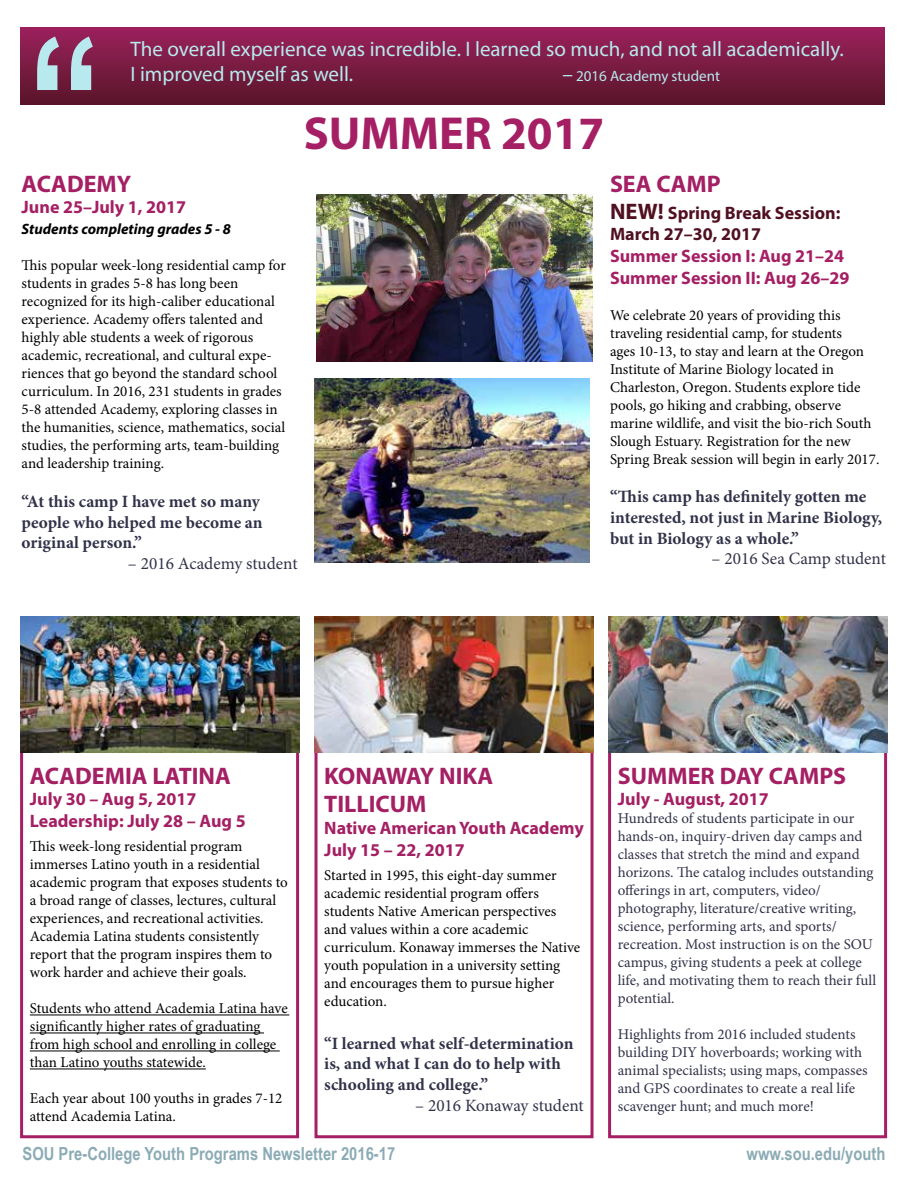
<style>
.page{position:relative;width:918px;height:1188px;background:#fff}
.page>*{position:absolute;margin:0;border:0;box-sizing:border-box;transform-origin:0 0}
.t1{font:700 180px "Arial Narrow";color:#b7e9ef}
.t2{font:700 46.5px "Myriad Pro";color:#a41f63}
.t3{font:700 24px/28.8px "Myriad Pro";color:#a41f63}
.t4{font:21px/25.2px "Myriad Pro";color:#b7e9ef}
.t5{font:700 18px/21.6px "Myriad Pro";color:#a41f63}
.t6{font:700 18px "Arial Narrow";color:#8babb5}
.t7{font:700 18px/21.6px "Myriad Pro";color:#501021}
.t8{font:700 17.25px/20.7px "Minion Pro";color:#313249}
.t9{font:17.25px "Minion Pro";color:#313249}
.t10{font:15px/18px "Minion Pro";color:#000}
.t11{font:15px/18px "Minion Pro";color:#313249}
.t12{font:italic 700 15px "Myriad Pro";color:#000}
.t13{font:15px "Myriad Pro";color:#b7e9ef}
.s1{font-size:21px}
.s2{font-size:22.5px}
</style>
<div class="page">
<div style="left:21px;top:27px;width:864px;height:78px;background:linear-gradient(to bottom,#9c215d,#581529)"></div>
<hr style="left:30px;top:1015px;width:259px;height:1px;background:#000">
<hr style="left:30px;top:1033px;width:234px;height:1px;background:#000">
<hr style="left:30px;top:1051px;width:250px;height:1px;background:#000">
<hr style="left:30px;top:1069px;width:176px;height:1px;background:#000">
<div style="left:20px;top:616px;width:279px;height:522px;border:3px solid #a41f63"></div>
<img style="left:20px;top:616px;width:279px;height:136px">
<div style="left:315px;top:616px;width:279px;height:522px;border:3px solid #a41f63"></div>
<img style="left:315px;top:616px;width:279px;height:136px">
<div style="left:608px;top:616px;width:279px;height:522px;border:3px solid #a41f63"></div>
<img style="left:608px;top:617px;width:279px;height:135px">
<img style="left:316px;top:195px;width:276px;height:166px">
<img style="left:315px;top:378px;width:274px;height:184px">
<h1 class="t1" style="left:28px;top:-34px;width:75px">“</h1>
<h3 class="t4" style="left:131px;top:36px;width:715px">The overall experience was incredible. I learned so much, and not all academically.<br>I improved myself as well.</h3>
<p class="t13" style="left:563px;top:67px;width:159px"><span class="s1">–</span> 2016 Academy student</p>
<h2 class="t2" style="left:304px;top:103px;width:302px">SUMMER 2017</h2>
<h3 class="t3" style="left:22px;top:169px;width:111px">ACADEMY</h3>
<p class="t5" style="left:22px;top:196px;width:166px">June 25–July 1, 2017</p>
<p class="t12" style="left:22px;top:219px;width:211px">Students completing grades 5 - 8</p>
<p class="t10" style="left:22px;top:256px;width:266px">This popular week-long residential camp for students in grades 5-8 has long been recognized for its high-caliber educational experience. Academy offers talented and highly able students a week of rigorous academic, recreational, and cultural expe&shy;riences that go beyond the standard school curriculum. In 2016, 231 students in grades 5-8 attended Academy, exploring classes in the humanities, science, mathematics, social studies, the performing arts, team-building and leadership training.</p>
<p class="t8" style="left:22px;top:491px;width:243px">“At this camp I have met so many people who helped me become an original person.”</p>
<p class="t9" style="left:128px;top:552px;width:171px">– 2016 Academy student</p>
<h3 class="t3" style="left:610px;top:169px;width:112px">SEA CAMP</h3>
<p class="t7" style="left:610px;top:201px;width:232px"><span class="s2">NEW!</span> Spring Break Session:<br>March 27–30, 2017</p>
<p class="t5" style="left:610px;top:245px;width:241px">Summer Session I: Aug 21–24<br>Summer Session II: Aug 26–29</p>
<p class="t10" style="left:610px;top:306px;width:271px">We celebrate 20 years of providing this traveling residential camp, for students<br>ages 10-13, to stay and learn at the Oregon Institute of Marine Biology located in Charleston, Oregon. Students explore tide pools, go hiking and crabbing, observe marine wildlife, and visit the bio-rich South Slough Estuary. Registration for the new Spring Break session will begin in early 2017.</p>
<p class="t8" style="left:610px;top:486px;width:274px">“This camp has definitely gotten me interested, not just in Marine Biology, but in Biology as a whole.”</p>
<p class="t9" style="left:712px;top:547px;width:176px">– 2016 Sea Camp student</p>
<h3 class="t3" style="left:30px;top:760px;width:203px">ACADEMIA LATINA</h3>
<p class="t5" style="left:30px;top:788px;width:217px">July 30 – Aug 5, 2017<br>Leadership: July 28 – Aug 5</p>
<p class="t10" style="left:30px;top:838px;width:259px">This week-long residential program immerses Latino youth in a residential academic program that exposes students to a broad range of classes, lectures, cultural experiences, and recreational activities.<br>Academia Latina students consistently report that the program inspires them to work harder and achieve their goals.</p>
<p class="t10" style="left:30px;top:1000px;width:259px">Students who attend Academia Latina have significantly higher rates of graduating from high school and enrolling in college than Latino youths statewide.</p>
<p class="t10" style="left:30px;top:1090px;width:254px">Each year about 100 youths in grades 7-12 attend Academia Latina.</p>
<h3 class="t3" style="left:324px;top:760px;width:171px">KONAWAY NIKA<br>TILLICUM</h3>
<p class="t5" style="left:324px;top:816px;width:261px">Native American Youth Academy<br>July 15 – 22, 2017</p>
<p class="t10" style="left:324px;top:867px;width:257px">Started in 1995, this eight-day summer academic residential program offers students Native American perspectives and values within a core academic curriculum. Konaway immerses the Native youth population in a university setting and encourages them to pursue higher education.</p>
<p class="t8" style="left:324px;top:1032px;width:251px">“I learned what self-determination is, and what I can do to help with schooling and college.”</p>
<p class="t9" style="left:415px;top:1094px;width:170px">– 2016 Konaway student</p>
<h3 class="t3" style="left:618px;top:760px;width:230px">SUMMER DAY CAMPS</h3>
<p class="t5" style="left:618px;top:788px;width:152px">July - August, 2017</p>
<p class="t11" style="left:618px;top:809px;width:260px">Hundreds of students participate in our hands-on, inquiry-driven day camps and classes that stretch the mind and expand horizons. The catalog includes outstanding offerings in art, computers, video/ photography, literature/creative writing, science, performing arts, and sports/ recreation. Most instruction is on the SOU campus, giving students a peek at college life, and motivating them to reach their full potential.</p>
<p class="t11" style="left:618px;top:1025px;width:251px">Highlights from 2016 included students building DIY hoverboards; working with animal specialists; using maps, compasses and GPS coordinates to create a real life scavenger hunt; and much more!</p>
<p class="t6" style="left:23px;top:1140px;width:374px">SOU Pre-College Youth Programs Newsletter 2016-17</p>
<p class="t6" style="left:747px;top:1140px;width:140px">www.sou.edu/youth</p>
</div>
